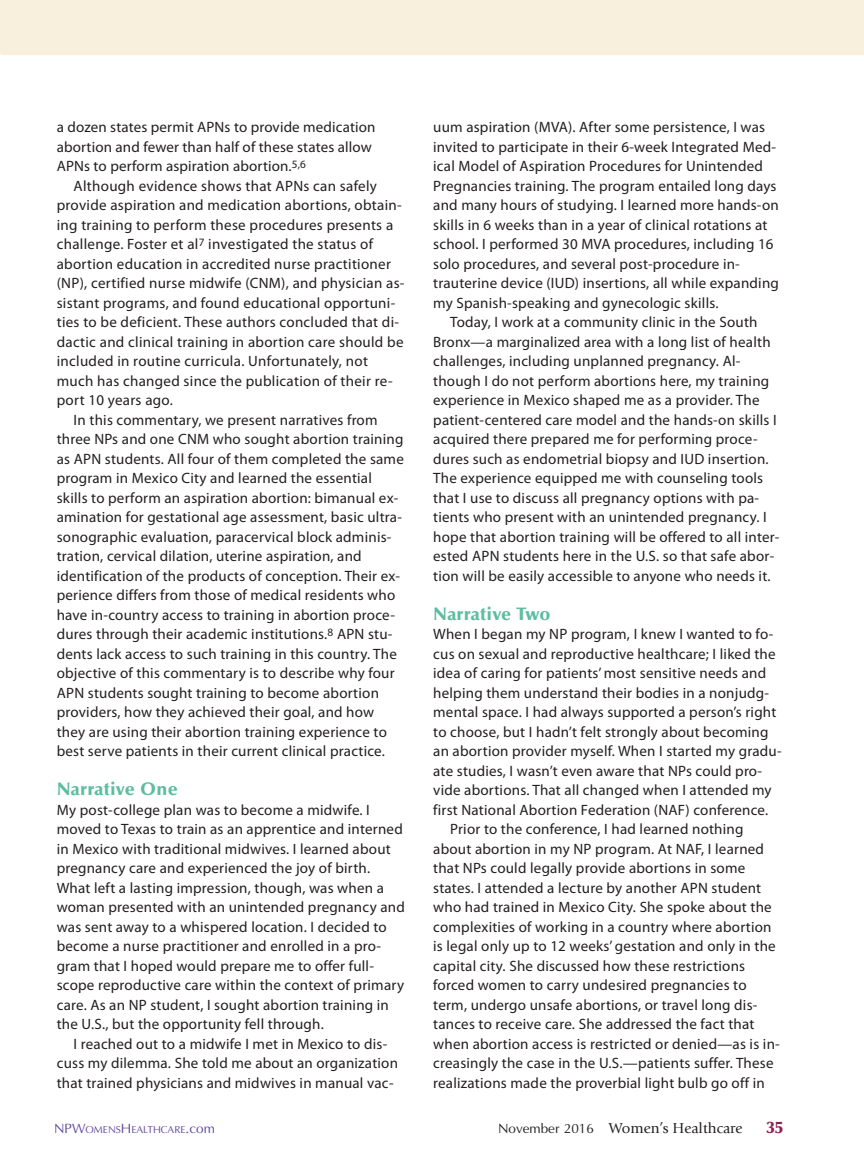
<style>
.page{position:relative;width:864px;height:1175px;background:#fff}
.page>*{position:absolute;margin:0;border:0;box-sizing:border-box;transform-origin:0 0}
.t1{font:900 18px "Optima";letter-spacing:.015em;color:#5dbda0}
.t2{font:900 16.5px "Optima";color:#862155}
.t3{font:15px/19.5px "Myriad Pro";letter-spacing:.015em;color:#231f20}
.t4{font:15px "Giovanni";color:#231f20}
.t5{font:10.2px "Optima";color:#60479d}
.s1{font-size:13.5px}
.s2{font-family:"Optima";font-size:13.5px}
</style>
<div class="page">
<div style="left:1px;top:0;width:863px;height:55px;background:#f8efdd"></div>
<p class="t3" style="left:57px;top:118px;width:320px">a dozen states permit APNs to provide medication abortion and fewer than half of these states allow<br>APNs to perform aspiration abortion.<sup>5,6</sup></p>
<p class="t3" style="left:74px;top:177px;width:305px">Although evidence shows that APNs can safely</p>
<p class="t3" style="left:57px;top:196px;width:347px">provide aspiration and medication abortions, obtain-</p>
<p class="t3" style="left:57px;top:216px;width:338px">ing training to perform these procedures presents a</p>
<p class="t3" style="left:57px;top:235px;width:318px">challenge. Foster et al<sup>7</sup> investigated the status of</p>
<p class="t3" style="left:57px;top:255px;width:336px">abortion education in accredited nurse practitioner</p>
<p class="t3" style="left:57px;top:274px;width:349px">(NP), certified nurse midwife (CNM), and physician as-</p>
<p class="t3" style="left:57px;top:294px;width:340px">sistant programs, and found educational opportuni-</p>
<p class="t3" style="left:57px;top:313px;width:344px">ties to be deficient. These authors concluded that di-</p>
<p class="t3" style="left:57px;top:333px;width:348px">dactic and clinical training in abortion care should be</p>
<p class="t3" style="left:57px;top:352px;width:313px">included in routine curricula. Unfortunately, not</p>
<p class="t3" style="left:57px;top:372px;width:337px">much has changed since the publication of their re-</p>
<p class="t3" style="left:57px;top:391px;width:118px">port 10 years ago.</p>
<p class="t3" style="left:74px;top:411px;width:306px">In this commentary, we present narratives from</p>
<p class="t3" style="left:57px;top:430px;width:348px">three NPs and one CNM who sought abortion training</p>
<p class="t3" style="left:57px;top:450px;width:349px">as APN students. All four of them completed the same</p>
<p class="t3" style="left:57px;top:469px;width:317px">program in Mexico City and learned the essential</p>
<p class="t3" style="left:57px;top:489px;width:343px">skills to perform an aspiration abortion: bimanual ex-</p>
<p class="t3" style="left:57px;top:508px;width:347px">amination for gestational age assessment, basic ultra-</p>
<p class="t3" style="left:57px;top:528px;width:336px">sonographic evaluation, paracervical block adminis-</p>
<p class="t3" style="left:57px;top:547px;width:307px">tration, cervical dilation, uterine aspiration, and</p>
<p class="t3" style="left:57px;top:567px;width:345px">identification of the products of conception. Their ex-</p>
<p class="t3" style="left:57px;top:586px;width:340px">perience differs from those of medical residents who</p>
<p class="t3" style="left:57px;top:606px;width:340px">have in-country access to training in abortion proce-</p>
<p class="t3" style="left:57px;top:625px;width:337px">dures through their academic institutions.<sup>8</sup> APN stu-</p>
<p class="t3" style="left:57px;top:645px;width:342px">dents lack access to such training in this country. The</p>
<p class="t3" style="left:57px;top:664px;width:339px">objective of this commentary is to describe why four</p>
<p class="t3" style="left:57px;top:684px;width:324px">APN students sought training to become abortion</p>
<p class="t3" style="left:57px;top:703px;width:319px">providers, how they achieved their goal, and how</p>
<p class="t3" style="left:57px;top:723px;width:332px">they are using their abortion training experience to</p>
<p class="t3" style="left:57px;top:742px;width:330px">best serve patients in their current clinical practice.</p>
<p class="t1" style="left:57px;top:782px;width:123px">Narrative One</p>
<p class="t3" style="left:57px;top:801px;width:350px">My post-college plan was to become a midwife. I moved to Texas to train as an apprentice and interned in Mexico with traditional midwives. I learned about pregnancy care and experienced the joy of birth.<br>What left a lasting impression, though, was when a woman presented with an unintended pregnancy and was sent away to a whispered location. I decided to become a nurse practitioner and enrolled in a pro&shy;gram that I hoped would prepare me to offer full&shy;scope reproductive care within the context of primary care. As an NP student, I sought abortion training in the U.S., but the opportunity fell through.</p>
<p class="t3" style="left:57px;top:1035px;width:343px;text-align:center">I reached out to a midwife I met in Mexico to dis&shy;cuss my dilemma. She told me about an organization that trained physicians and midwives in manual vac-</p>
<p class="t3" style="left:433px;top:118px;width:347px">uum aspiration (MVA). After some persistence, I was invited to participate in their 6-week Integrated Med&shy;ical Model of Aspiration Procedures for Unintended Pregnancies training. The program entailed long days and many hours of studying. I learned more hands-on skills in 6 weeks than in a year of clinical rotations at school. I performed 30 MVA procedures, including 16 solo procedures, and several post-procedure in&shy;trauterine device (IUD) insertions, all while expanding my Spanish-speaking and gynecologic skills.</p>
<p class="t3" style="left:433px;top:313px;width:348px;text-indent:17px">Today, I work at a community clinic in the South Bronx—a marginalized area with a long list of health challenges, including unplanned pregnancy. Al&shy;though I do not perform abortions here, my training experience in Mexico shaped me as a provider. The patient-centered care model and the hands-on skills I acquired there prepared me for performing proce&shy;dures such as endometrial biopsy and IUD insertion.<br>The experience equipped me with counseling tools that I use to discuss all pregnancy options with pa&shy;tients who present with an unintended pregnancy. I hope that abortion training will be offered to all inter&shy;ested APN students here in the U.S. so that safe abor&shy;tion will be easily accessible to anyone who needs it.</p>
<p class="t1" style="left:433px;top:606px;width:119px">Narrative Two</p>
<p class="t3" style="left:433px;top:625px;width:342px">When I began my NP program, I knew I wanted to fo-</p>
<p class="t3" style="left:433px;top:645px;width:344px">cus on sexual and reproductive healthcare; I liked the</p>
<p class="t3" style="left:433px;top:664px;width:335px">idea of caring for patients’ most sensitive needs and</p>
<p class="t3" style="left:433px;top:684px;width:337px">helping them understand their bodies in a nonjudg-</p>
<p class="t3" style="left:433px;top:703px;width:345px">mental space. I had always supported a person’s right</p>
<p class="t3" style="left:433px;top:723px;width:337px">to choose, but I hadn’t felt strongly about becoming</p>
<p class="t3" style="left:433px;top:742px;width:350px">an abortion provider myself. When I started my gradu-</p>
<p class="t3" style="left:433px;top:762px;width:330px">ate studies, I wasn’t even aware that NPs could pro-</p>
<p class="t3" style="left:433px;top:781px;width:340px">vide abortions. That all changed when I attended my</p>
<p class="t3" style="left:433px;top:801px;width:336px">first National Abortion Federation (NAF) conference.</p>
<p class="t3" style="left:450px;top:820px;width:295px">Prior to the conference, I had learned nothing</p>
<p class="t3" style="left:433px;top:840px;width:332px">about abortion in my NP program. At NAF, I learned</p>
<p class="t3" style="left:433px;top:859px;width:314px">that NPs could legally provide abortions in some</p>
<p class="t3" style="left:433px;top:879px;width:330px">states. I attended a lecture by another APN student</p>
<p class="t3" style="left:433px;top:898px;width:340px">who had trained in Mexico City. She spoke about the</p>
<p class="t3" style="left:433px;top:918px;width:340px">complexities of working in a country where abortion</p>
<p class="t3" style="left:433px;top:937px;width:344px">is legal only up to 12 weeks’ gestation and only in the</p>
<p class="t3" style="left:433px;top:957px;width:314px">capital city. She discussed how these restrictions</p>
<p class="t3" style="left:433px;top:976px;width:315px">forced women to carry undesired pregnancies to</p>
<p class="t3" style="left:433px;top:996px;width:326px">term, undergo unsafe abortions, or travel long dis-</p>
<p class="t3" style="left:433px;top:1015px;width:323px">tances to receive care. She addressed the fact that</p>
<p class="t3" style="left:433px;top:1035px;width:348px">when abortion access is restricted or denied—as is in-</p>
<p class="t3" style="left:433px;top:1054px;width:342px">creasingly the case in the U.S.—patients suffer. These</p>
<p class="t3" style="left:433px;top:1074px;width:333px">realizations made the proverbial light bulb go off in</p>
<p class="t5" style="left:54px;top:1123px;width:162px"><span class="s1">NPW</span>OMENS<span class="s1">H</span>EALTHCARE<span class="s1">.com</span></p>
<p class="t4" style="left:498px;top:1122px;width:246px"><span class="s2">November 2016</span> Women’s Healthcare</p>
<p class="t2" style="left:766px;top:1121px;width:18px">35</p>
</div>
